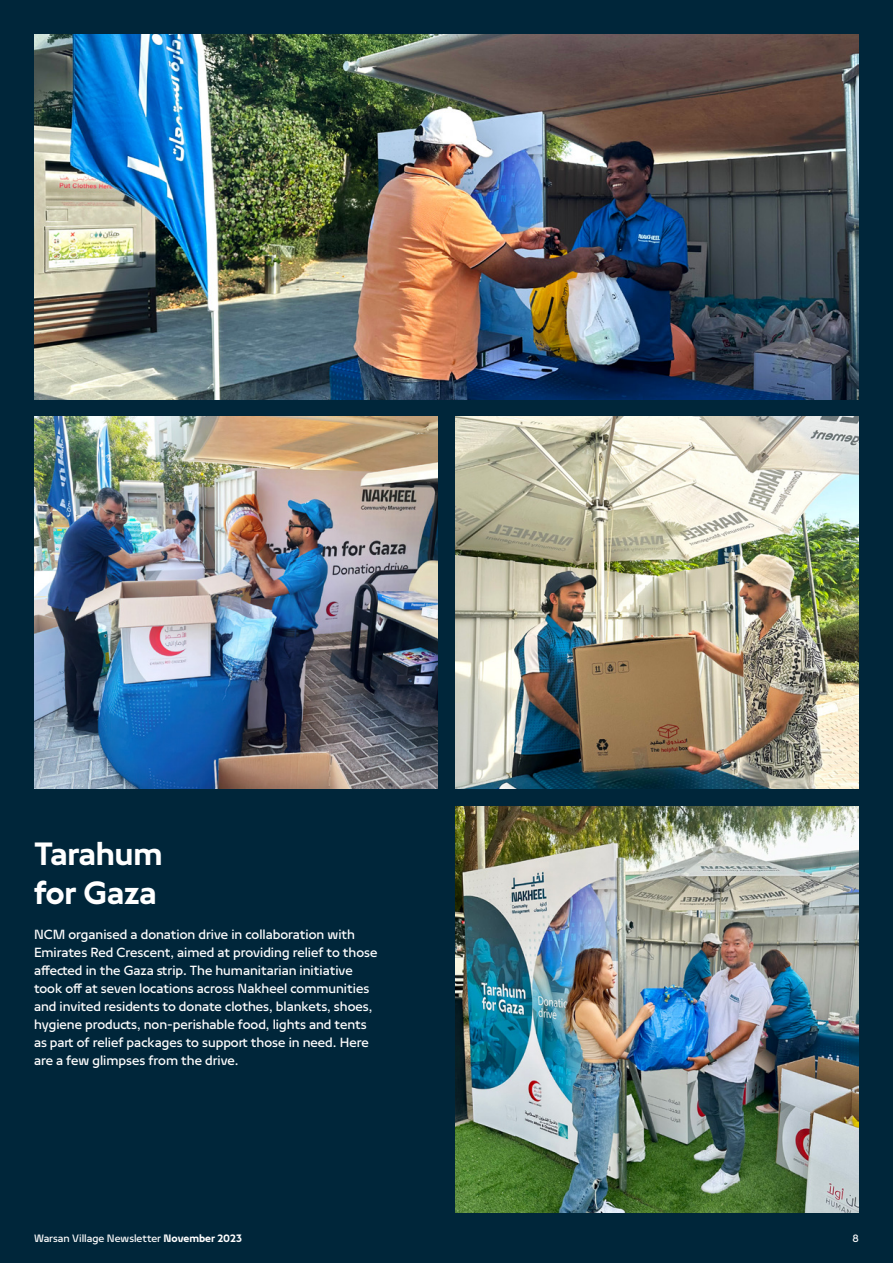
<style>
.page{position:relative;width:893px;height:1263px;background:#00263a}
.page>*{position:absolute;margin:0;border:0;box-sizing:border-box;transform-origin:0 0}
.t1{font:700 36px/39px "Nakheel Text";color:#fff}
.t2{font:15px/18px "Nakheel Text";color:#fff}
.t3{font:12px "Nakheel Text";color:#fff}
.s1{font-weight:700}
</style>
<div class="page">
<hr style="left:892px;top:631px;width:1px;height:632px;background:#e8594f">
<img style="left:34px;top:34px;width:825px;height:365px">
<img style="left:34px;top:416px;width:404px;height:373px">
<img style="left:455px;top:416px;width:404px;height:373px">
<img style="left:455px;top:806px;width:404px;height:406px">
<hr style="left:892px;top:0;width:1px;height:93px;background:#00617f">
<h1 class="t1" style="left:34px;top:834px;width:130px">Tarahum for Gaza</h1>
<p class="t2" style="left:34px;top:925px;width:345px">NCM organised a donation drive in collaboration with Emirates Red Crescent, aimed at providing relief to those affected in the Gaza strip. The humanitarian initiative took off at seven locations across Nakheel communities and invited residents to donate clothes, blankets, shoes, hygiene products, non-perishable food, lights and tents as part of relief packages to support those in need. Here are a few glimpses from the drive.</p>
<p class="t3" style="left:34px;top:1230px;width:209px">Warsan Village Newsletter <span class="s1">November 2023</span></p>
<p class="t3" style="left:853px;top:1230px;width:8px">8</p>
</div>
